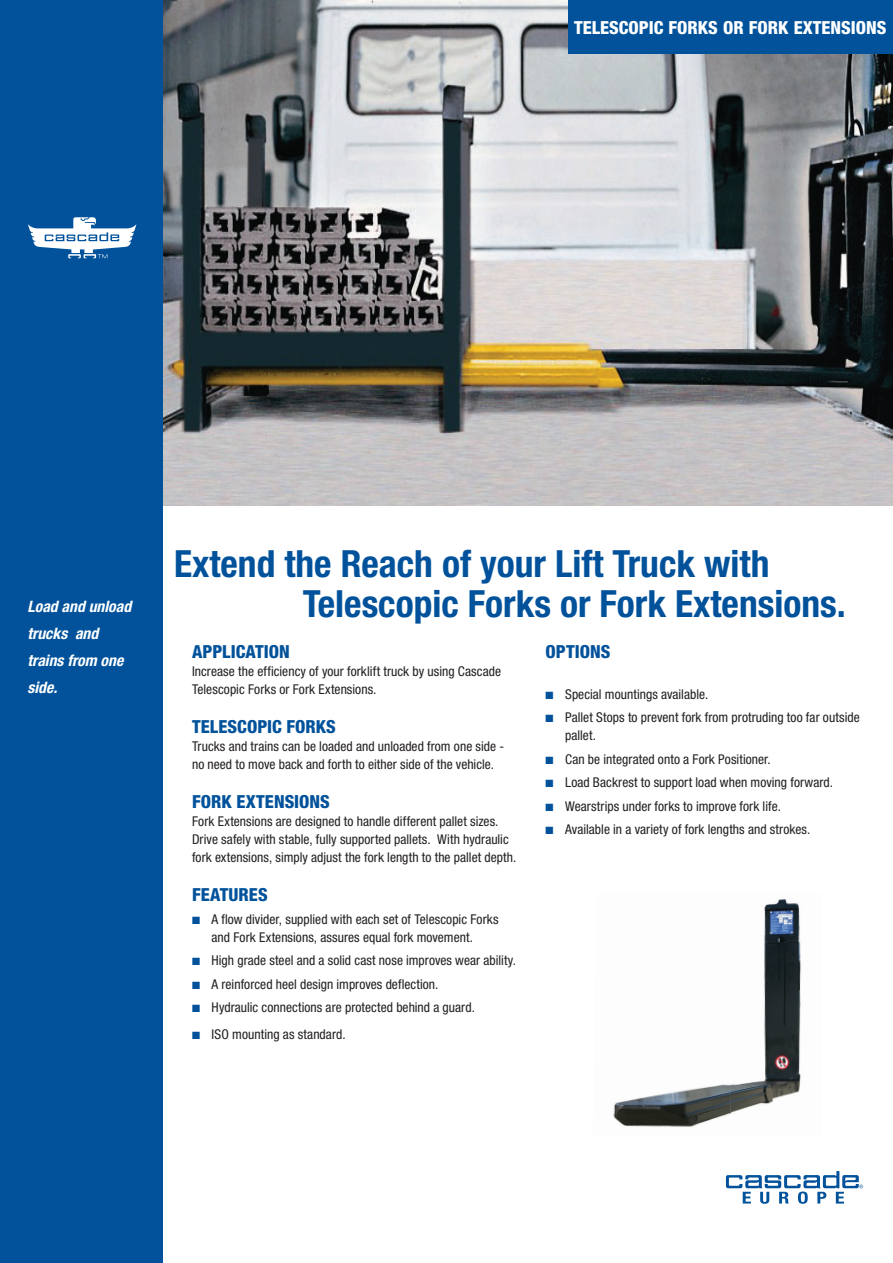
<style>
.page{position:relative;width:893px;height:1263px;background:#fff}
.page>*{position:absolute;margin:0;border:0;box-sizing:border-box;transform-origin:0 0}
.t1{font:700 condensed 37.5px/40.5px "Helvetica Neue";color:#01529b}
.t2{font:800 condensed 18px "Helvetica Neue";color:#01529b}
.t3{font:800 condensed 18px "Helvetica Neue";color:#fff}
.t4{font:italic 700 condensed 15.75px/27px "Helvetica Neue";color:#fff}
.t5{font:condensed 13.5px/18px "Helvetica Neue";letter-spacing:.005em;color:#231f20}
.s1{color:#01529b}
</style>
<div class="page">
<img style="left:162px;top:0;width:731px;height:506px">
<div style="left:0;top:0;width:162px;height:1263px;background:#01529b"></div>
<svg style="left:28px;top:217px;width:108px;height:41px"></svg>
<div style="left:568px;top:0;width:325px;height:53px;background:#01529b"></div>
<img style="left:732px;top:899px;width:69px;height:214px">
<img style="left:613px;top:1084px;width:119px;height:43px">
<svg style="left:726px;top:1171px;width:137px;height:33px"></svg>
<h2 class="t3" style="left:574px;top:16px;width:314px">TELESCOPIC FORKS OR FORK EXTENSIONS</h2>
<p class="t4" style="left:27px;top:592px;width:105px">Load and unload trucks and trains from one side.</p>
<h1 class="t1" style="left:303px;top:543px;width:545px;text-indent:-129px">Extend the Reach of your Lift Truck with<br>Telescopic Forks or Fork Extensions.</h1>
<h2 class="t2" style="left:192px;top:640px;width:99px">APPLICATION</h2>
<p class="t5" style="left:192px;top:662px;width:311px">Increase the efficiency of your forklift truck by using Cascade<br>Telescopic Forks or Fork Extensions.</p>
<h2 class="t2" style="left:192px;top:715px;width:145px">TELESCOPIC FORKS</h2>
<p class="t5" style="left:192px;top:737px;width:314px">Trucks and trains can be loaded and unloaded from one side - no need to move back and forth to either side of the vehicle.</p>
<h2 class="t2" style="left:192px;top:790px;width:139px">FORK EXTENSIONS</h2>
<p class="t5" style="left:192px;top:812px;width:326px">Fork Extensions are designed to handle different pallet sizes.<br>Drive safely with stable, fully supported pallets. With hydraulic fork extensions, simply adjust the fork length to the pallet depth.</p>
<h2 class="t2" style="left:192px;top:883px;width:77px">FEATURES</h2>
<p class="t5" style="left:192px;top:910px;width:308px;text-align:center"><span class="s1">■</span> A flow divider, supplied with each set of Telescopic Forks and Fork Extensions, assures equal fork movement.</p>
<p class="t5" style="left:192px;top:951px;width:326px"><span class="s1">■</span> High grade steel and a solid cast nose improves wear ability.</p>
<p class="t5" style="left:192px;top:975px;width:248px"><span class="s1">■</span> A reinforced heel design improves deflection.</p>
<p class="t5" style="left:192px;top:998px;width:284px"><span class="s1">■</span> Hydraulic connections are protected behind a guard.</p>
<p class="t5" style="left:192px;top:1025px;width:155px"><span class="s1">■</span> ISO mounting as standard.</p>
<h2 class="t2" style="left:546px;top:640px;width:66px">OPTIONS</h2>
<p class="t5" style="left:546px;top:685px;width:164px"><span class="s1">■</span> Special mountings available.</p>
<p class="t5" style="left:565px;top:708px;width:296px;text-indent:-19px"><span class="s1">■</span> Pallet Stops to prevent fork from protruding too far outside pallet.</p>
<p class="t5" style="left:546px;top:750px;width:227px"><span class="s1">■</span> Can be integrated onto a Fork Positioner.</p>
<p class="t5" style="left:546px;top:773px;width:289px"><span class="s1">■</span> Load Backrest to support load when moving forward.</p>
<p class="t5" style="left:546px;top:797px;width:237px"><span class="s1">■</span> Wearstrips under forks to improve fork life.</p>
<p class="t5" style="left:546px;top:820px;width:266px"><span class="s1">■</span> Available in a variety of fork lengths and strokes.</p>
</div>
